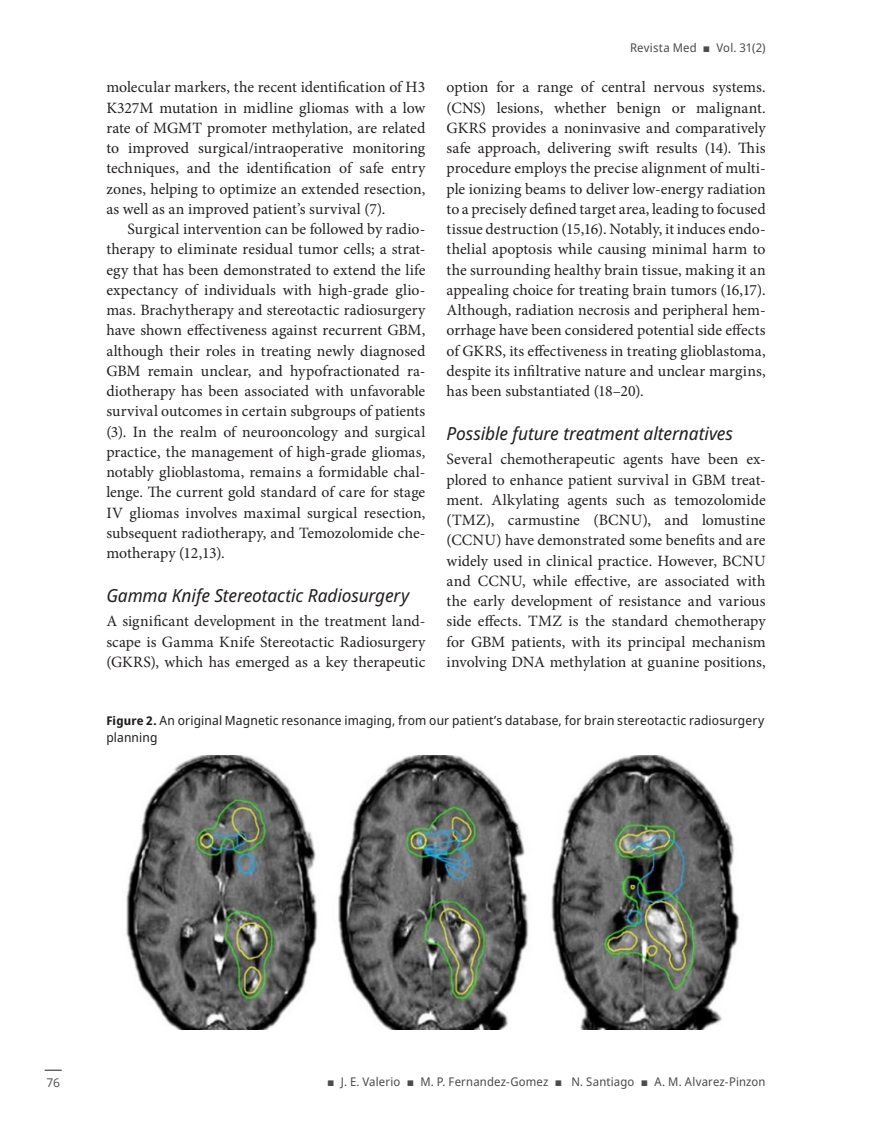
<style>
.page{position:relative;width:872px;height:1127px;background:#fff}
.page>*{position:absolute;margin:0;border:0;box-sizing:border-box;transform-origin:0 0}
._02_T3{font:italic 18px "Noto Sans Display";color:#231f20}
._01b_PrimerPárrafo{font:15.75px/20.2px "Minion Pro";color:#231f20;text-align:justify}
._01_TextoCorrido{font:15.75px/20.2px "Minion Pro";color:#231f20;text-align:justify}
._06_TítuloFigura{font:12.75px/16.5px "Noto Sans Display";letter-spacing:.015em;color:#231f20}
.t1{font:12px "Noto Sans Display";letter-spacing:.015em;color:#4b4c4d}
.t2{font:12px "Open Sans";color:#4b4c4d}
.s1{font-weight:700;font-size:12px}
</style>
<div class="page">
<svg style="left:45px;top:1070px;width:17px;height:1px"></svg>
<img style="left:126px;top:755px;width:614px;height:274px">
<p class="_01_TextoCorrido" style="left:106px;top:77px;width:320px">molecular markers, the recent identification of H3<br>K327M mutation in midline gliomas with a low rate of MGMT promoter methylation, are related to improved surgical/intraoperative monitoring techniques, and the identification of safe entry zones, helping to optimize an extended resection, as well as an improved patient’s survival (7).</p>
<p class="_01_TextoCorrido" style="left:106px;top:219px;width:320px;text-indent:21px">Surgical intervention can be followed by radio&shy;therapy to eliminate residual tumor cells; a strat&shy;egy that has been demonstrated to extend the life expectancy of individuals with high-grade glio&shy;mas. Brachytherapy and stereotactic radiosurgery have shown effectiveness against recurrent GBM, although their roles in treating newly diagnosed GBM remain unclear, and hypofractionated ra&shy;diotherapy has been associated with unfavorable survival outcomes in certain subgroups of patients (3). In the realm of neurooncology and surgical practice, the management of high-grade gliomas, notably glioblastoma, remains a formidable chal&shy;lenge. The current gold standard of care for stage IV gliomas involves maximal surgical resection, subsequent radiotherapy, and Temozolomide che&shy;motherapy (12,13).</p>
<p class="_02_T3" style="left:106px;top:582px;width:304px">Gamma Knife Stereotactic Radiosurgery</p>
<p class="_01b_PrimerPárrafo" style="left:106px;top:611px;width:320px">A significant development in the treatment land&shy;scape is Gamma Knife Stereotactic Radiosurgery (GKRS), which has emerged as a key therapeutic</p>
<p class="t1" style="left:630px;top:39px;width:137px">Revista Med ■ Vol. 31(2)</p>
<p class="_01b_PrimerPárrafo" style="left:446px;top:77px;width:320px">option for a range of central nervous systems. (CNS) lesions, whether benign or malignant.<br>GKRS provides a noninvasive and comparatively safe approach, delivering swift results (14). This procedure employs the precise alignment of multi&shy;ple ionizing beams to deliver low-energy radiation to a precisely defined target area, leading to focused tissue destruction (15,16). Notably, it induces endo&shy;thelial apoptosis while causing minimal harm to the surrounding healthy brain tissue, making it an appealing choice for treating brain tumors (16,17).<br>Although, radiation necrosis and peripheral hem&shy;orrhage have been considered potential side effects of GKRS, its effectiveness in treating glioblastoma, despite its infiltrative nature and unclear margins, has been substantiated (18–20).</p>
<p class="_02_T3" style="left:446px;top:420px;width:288px">Possible future treatment alternatives</p>
<p class="_01b_PrimerPárrafo" style="left:446px;top:449px;width:320px">Several chemotherapeutic agents have been ex&shy;plored to enhance patient survival in GBM treat&shy;ment. Alkylating agents such as temozolomide (TMZ), carmustine (BCNU), and lomustine (CCNU) have demonstrated some benefits and are widely used in clinical practice. However, BCNU and CCNU, while effective, are associated with the early development of resistance and various side effects. TMZ is the standard chemotherapy for GBM patients, with its principal mechanism involving DNA methylation at guanine positions,</p>
<p class="_06_TítuloFigura" style="left:106px;top:712px;width:659px"><span class="s1">Figure 2.</span> An original Magnetic resonance imaging, from our patient’s database, for brain stereotactic radiosurgery planning</p>
<p class="t2" style="left:46px;top:1074px;width:15px">76</p>
<p class="t1" style="left:327px;top:1073px;width:440px">■ J. E. Valerio ■ M. P. Fernandez-Gomez ■ N. Santiago ■ A. M. Alvarez-Pinzon</p>
</div>
